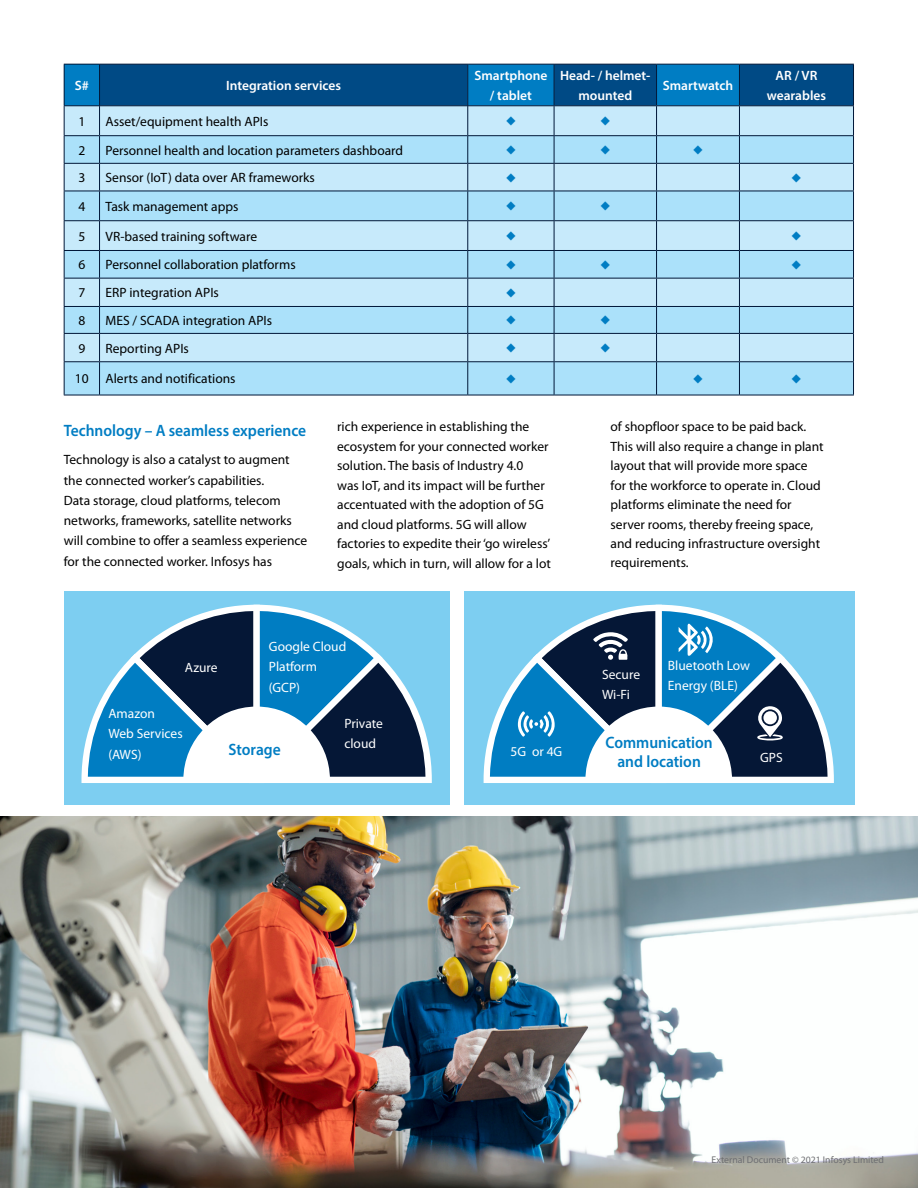
<style>
.page{position:relative;width:918px;height:1188px;background:#fff}
.page>*{position:absolute;margin:0;border:0;box-sizing:border-box;transform-origin:0 0}
.t1{font:600 16.5px/19.5px "Myriad Pro";color:#007dc3;text-align:center;scale:.94 1}
.t2{font:13.5px/19.5px "Myriad Pro";color:#000}
.t3{font:13.5px/20.2px "Myriad Pro";color:#fff}
.t4{font:600 13.5px/19.5px "Myriad Pro";color:#fff;text-align:center}
.t5{font:9.75px "Myriad Pro";color:#6d6e71}
</style>
<div class="page">
<div style="left:64px;top:591px;width:386px;height:214px;background:#7dcef1"></div>
<div style="left:464px;top:591px;width:390px;height:214px;background:#7dcef1"></div>
<img style="left:0;top:816px;width:918px;height:372px">
<div style="left:64px;top:64px;width:36px;height:42px;background:#007dc3"></div>
<svg style="left:65px;top:136px;width:788px;height:259px;background:#aadef6"></svg>
<hr style="left:64px;top:64px;width:35px;height:1px;background:#001738">
<hr style="left:64px;top:65px;width:1px;height:40px;background:#001738">
<hr style="left:64px;top:105px;width:36px;height:1px;background:#001738">
<hr style="left:64px;top:135px;width:36px;height:1px;background:#001738">
<hr style="left:64px;top:163px;width:36px;height:1px;background:#001738">
<hr style="left:64px;top:191px;width:36px;height:1px;background:#001738">
<hr style="left:64px;top:220px;width:36px;height:1px;background:#001738">
<hr style="left:64px;top:250px;width:36px;height:1px;background:#001738">
<hr style="left:64px;top:278px;width:36px;height:1px;background:#001738">
<hr style="left:64px;top:306px;width:36px;height:1px;background:#001738">
<hr style="left:64px;top:333px;width:36px;height:1px;background:#001738">
<svg style="left:64px;top:106px;width:1px;height:255px"></svg>
<hr style="left:64px;top:361px;width:36px;height:1px;background:#001738">
<hr style="left:64px;top:362px;width:1px;height:33px;background:#001738">
<hr style="left:100px;top:361px;width:368px;height:1px;background:#001738">
<hr style="left:99px;top:362px;width:1px;height:33px;background:#001738">
<hr style="left:468px;top:361px;width:86px;height:1px;background:#001738">
<hr style="left:467px;top:362px;width:1px;height:33px;background:#001738">
<hr style="left:554px;top:361px;width:103px;height:1px;background:#001738">
<hr style="left:554px;top:362px;width:1px;height:33px;background:#001738">
<hr style="left:657px;top:361px;width:82px;height:1px;background:#001738">
<hr style="left:656px;top:362px;width:1px;height:33px;background:#001738">
<hr style="left:739px;top:361px;width:115px;height:1px;background:#001738">
<hr style="left:739px;top:362px;width:1px;height:33px;background:#001738">
<hr style="left:853px;top:362px;width:1px;height:33px;background:#001738">
<hr style="left:64px;top:395px;width:36px;height:1px;background:#001738">
<hr style="left:100px;top:395px;width:368px;height:1px;background:#001738">
<hr style="left:468px;top:395px;width:86px;height:1px;background:#001738">
<hr style="left:554px;top:395px;width:103px;height:1px;background:#001738">
<hr style="left:657px;top:395px;width:82px;height:1px;background:#001738">
<hr style="left:739px;top:395px;width:115px;height:1px;background:#001738">
<svg style="left:82px;top:605px;width:350px;height:178px"></svg>
<svg style="left:484px;top:605px;width:350px;height:178px"></svg>
<div style="left:763px;top:711px;width:14px;height:13px;background:#fff;border-radius:50%"></div>
<svg style="left:99px;top:64px;width:755px;height:297px;background:#99cae4"></svg>
<svg style="left:506px;top:374px;width:9px;height:9px"></svg>
<svg style="left:694px;top:374px;width:9px;height:9px"></svg>
<svg style="left:792px;top:374px;width:9px;height:9px"></svg>
<p class="t4" style="left:75px;top:75px;width:16px">S#</p>
<p class="t4" style="left:226px;top:75px;width:116px">Integration services</p>
<p class="t4" style="left:474px;top:66px;width:75px">Smartphone / tablet</p>
<p class="t4" style="left:560px;top:66px;width:92px">Head- / helmet&shy;mounted</p>
<p class="t4" style="left:663px;top:75px;width:72px">Smartwatch</p>
<p class="t4" style="left:767px;top:66px;width:61px">AR / VR wearables</p>
<p class="t2" style="left:78px;top:111px;width:8px">1</p>
<p class="t2" style="left:106px;top:111px;width:164px">Asset/equipment health APIs</p>
<p class="t2" style="left:78px;top:140px;width:8px">2</p>
<p class="t2" style="left:106px;top:140px;width:299px">Personnel health and location parameters dashboard</p>
<p class="t2" style="left:78px;top:168px;width:8px">3</p>
<p class="t2" style="left:106px;top:168px;width:211px">Sensor (IoT) data over AR frameworks</p>
<p class="t2" style="left:78px;top:196px;width:8px">4</p>
<p class="t2" style="left:106px;top:196px;width:134px">Task management apps</p>
<p class="t2" style="left:78px;top:226px;width:8px">5</p>
<p class="t2" style="left:106px;top:226px;width:153px">VR-based training software</p>
<p class="t2" style="left:78px;top:255px;width:8px">6</p>
<p class="t2" style="left:106px;top:255px;width:192px">Personnel collaboration platforms</p>
<p class="t2" style="left:78px;top:283px;width:8px">7</p>
<p class="t2" style="left:106px;top:283px;width:115px">ERP integration APIs</p>
<p class="t2" style="left:78px;top:311px;width:8px">8</p>
<p class="t2" style="left:106px;top:311px;width:168px">MES / SCADA integration APIs</p>
<p class="t2" style="left:78px;top:338px;width:8px">9</p>
<p class="t2" style="left:106px;top:338px;width:85px">Reporting APIs</p>
<p class="t2" style="left:75px;top:369px;width:162px">10 Alerts and notifications</p>
<p class="t1" style="left:64px;top:420px;width:259px">Technology – A seamless experience</p>
<p class="t2" style="left:64px;top:449px;width:245px;line-height:20.2px">Technology is also a catalyst to augment the connected worker’s capabilities.<br>Data storage, cloud platforms, telecom networks, frameworks, satellite networks will combine to offer a seamless experience for the connected worker. Infosys has</p>
<p class="t2" style="left:337px;top:417px;width:215px">rich experience in establishing the ecosystem for your connected worker solution. The basis of Industry 4.0<br>was IoT, and its impact will be further accentuated with the adoption of 5G and cloud platforms. 5G will allow factories to expedite their ‘go wireless’ goals, which in turn, will allow for a lot</p>
<p class="t2" style="left:611px;top:417px;width:215px">of shopfloor space to be paid back.<br>This will also require a change in plant layout that will provide more space for the workforce to operate in. Cloud platforms eliminate the need for server rooms, thereby freeing space, and reducing infrastructure oversight requirements.</p>
<p class="t3" style="left:185px;top:658px;width:34px">Azure</p>
<p class="t3" style="left:108px;top:703px;width:76px">Amazon<br>Web Services (AWS)</p>
<p class="t3" style="left:269px;top:636px;width:79px">Google Cloud<br>Platform (GCP)</p>
<p class="t3" style="left:344px;top:713px;width:40px">Private cloud</p>
<p class="t1" style="left:229px;top:740px;width:57px">Storage</p>
<p class="t3" style="left:511px;top:741px;width:53px">5G or 4G</p>
<p class="t3" style="left:602px;top:664px;width:40px">Secure<br>Wi-Fi</p>
<p class="t3" style="left:668px;top:655px;width:84px">Bluetooth Low<br>Energy (BLE)</p>
<p class="t1" style="left:605px;top:732px;width:116px">Communication and location</p>
<p class="t3" style="left:760px;top:747px;width:24px">GPS</p>
<p class="t5" style="left:712px;top:1154px;width:174px">External Document © 2021 Infosys Limited</p>
</div>
